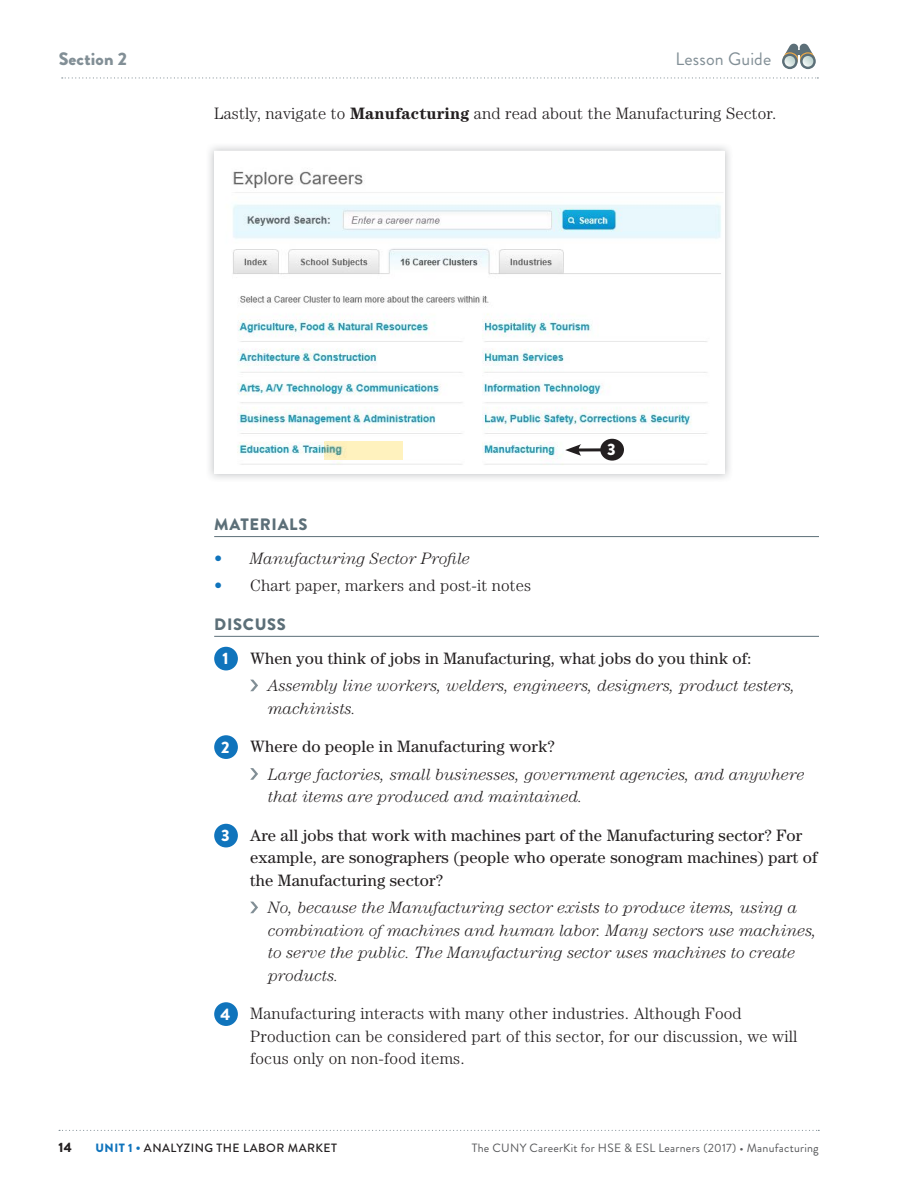
<style>
.page{position:relative;width:918px;height:1188px;background:#fff}
.page>*{position:absolute;margin:0;border:0;box-sizing:border-box;transform-origin:0 0}
.t1{font:18px "Brandon Grotesque";letter-spacing:.01em;color:#828f96}
.t2{font:900 18px "Brandon Grotesque";color:#828f96}
.t3{font:italic 300 16.5px/22.5px "Century Std";color:#231f20}
.t4{font:300 16.5px/22.5px "Century Std";letter-spacing:.01em;color:#231f20}
.t5{font:16.5px/22.5px "Century Std";letter-spacing:.01em;color:#231f20}
.t6{font:900 16.5px "Brandon Grotesque";letter-spacing:.04em;color:#5c6f78}
.t7{font:900 16.5px "Brandon Grotesque";color:#fff}
.t8{font:900 13.5px "Brandon Grotesque";color:#231f20}
.t9{font:12px "Brandon Grotesque";letter-spacing:.02em;color:#57585a}
.t10{font:500 12px "Brandon Grotesque";letter-spacing:.04em;color:#231f20}
.s1{font-weight:700}
.s2{font-style:normal;color:#1074bc}
.s3{color:#1074bc}
.s4{font-family:"Brandon Grotesque";font-weight:900;font-style:normal;color:#fff}
.s5{font-weight:400;font-style:normal}
.s6{font-family:"Brandon Grotesque";font-weight:900;color:#fff}
.s7{font-weight:900;color:#1074bc}
</style>
<div class="page">
<svg style="left:59px;top:1130px;width:760px;height:1px"></svg>
<svg style="left:62px;top:77px;width:756px;height:2px"></svg>
<svg style="left:782px;top:43px;width:34px;height:26px"></svg>
<hr style="left:214px;top:536px;width:605px;height:1px;background:#5c6f78">
<hr style="left:214px;top:636px;width:605px;height:1px;background:#5c6f78">
<img style="left:226px;top:167px;width:497px;height:299px">
<svg style="left:581px;top:448px;width:19px;height:4px"></svg>
<svg style="left:565px;top:444px;width:16px;height:12px"></svg>
<div style="left:600px;top:439px;width:24px;height:22px;background:#231f20;border-radius:50%"></div>
<div style="left:214px;top:647px;width:24px;height:23px;background:#1074bc;border-radius:50%"></div>
<svg style="left:250px;top:680px;width:8px;height:11px"></svg>
<div style="left:214px;top:735px;width:24px;height:24px;background:#1074bc;border-radius:50%"></div>
<svg style="left:250px;top:768px;width:8px;height:12px"></svg>
<div style="left:214px;top:824px;width:24px;height:23px;background:#1074bc;border-radius:50%"></div>
<svg style="left:250px;top:902px;width:8px;height:11px"></svg>
<div style="left:214px;top:1002px;width:24px;height:24px;background:#1074bc;border-radius:50%"></div>
<img style="left:325px;top:441px;width:77px;height:19px">
<p class="t2" style="left:59px;top:46px;width:70px">Section 2</p>
<p class="t1" style="left:676px;top:47px;width:97px">Lesson Guide</p>
<p class="t4" style="left:214px;top:102px;width:564px">Lastly, navigate to <span class="s1">Manufacturing</span> and read about the Manufacturing Sector.</p>
<p class="t7" style="left:607px;top:438px;width:10px">3</p>
<p class="t6" style="left:214px;top:513px;width:95px">MATERIALS</p>
<p class="t3" style="left:214px;top:547px;width:258px"><span class="s2">•</span> Manufacturing Sector Profile</p>
<p class="t4" style="left:214px;top:574px;width:319px"><span class="s3">•</span> Chart paper, markers and post-it notes</p>
<p class="t6" style="left:214px;top:613px;width:73px">DISCUSS</p>
<p class="t7" style="left:222px;top:647px;width:8px">1</p>
<p class="t5" style="left:250px;top:647px;width:503px">When you think of jobs in Manufacturing, what jobs do you think of:</p>
<p class="t3" style="left:268px;top:674px;width:529px">Assembly line workers, welders, engineers, designers, product testers, machinists.</p>
<p class="t3" style="left:268px;top:733px;width:538px;line-height:27.5px;text-indent:-47px"><span class="s4">2</span> <span class="s5">Where do people in Manufacturing work?<br></span>Large factories, small businesses, government agencies, and anywhere</p>
<p class="t3" style="left:268px;top:785px;width:317px">that items are produced and maintained.</p>
<p class="t5" style="left:250px;top:824px;width:569px;text-indent:-29px"><span class="s6">3</span> Are all jobs that work with machines part of the Manufacturing sector? For example, are sonographers (people who operate sonogram machines) part of the Manufacturing sector?</p>
<p class="t3" style="left:268px;top:896px;width:550px">No, because the Manufacturing sector exists to produce items, using a combination of machines and human labor. Many sectors use machines, to serve the public. The Manufacturing sector uses machines to create products.</p>
<p class="t4" style="left:250px;top:1002px;width:549px;text-indent:-30px"><span class="s6">4</span> Manufacturing interacts with many other industries. Although Food<br>Production can be considered part of this sector, for our discussion, we will focus only on non-food items.</p>
<p class="t8" style="left:58px;top:1138px;width:15px">14</p>
<p class="t10" style="left:95px;top:1140px;width:243px"><span class="s7">UNIT 1 •</span> ANALYZING THE LABOR MARKET</p>
<p class="t9" style="left:472px;top:1140px;width:348px">The CUNY CareerKit for HSE &amp; ESL Learners (2017) • Manufacturing</p>
</div>
